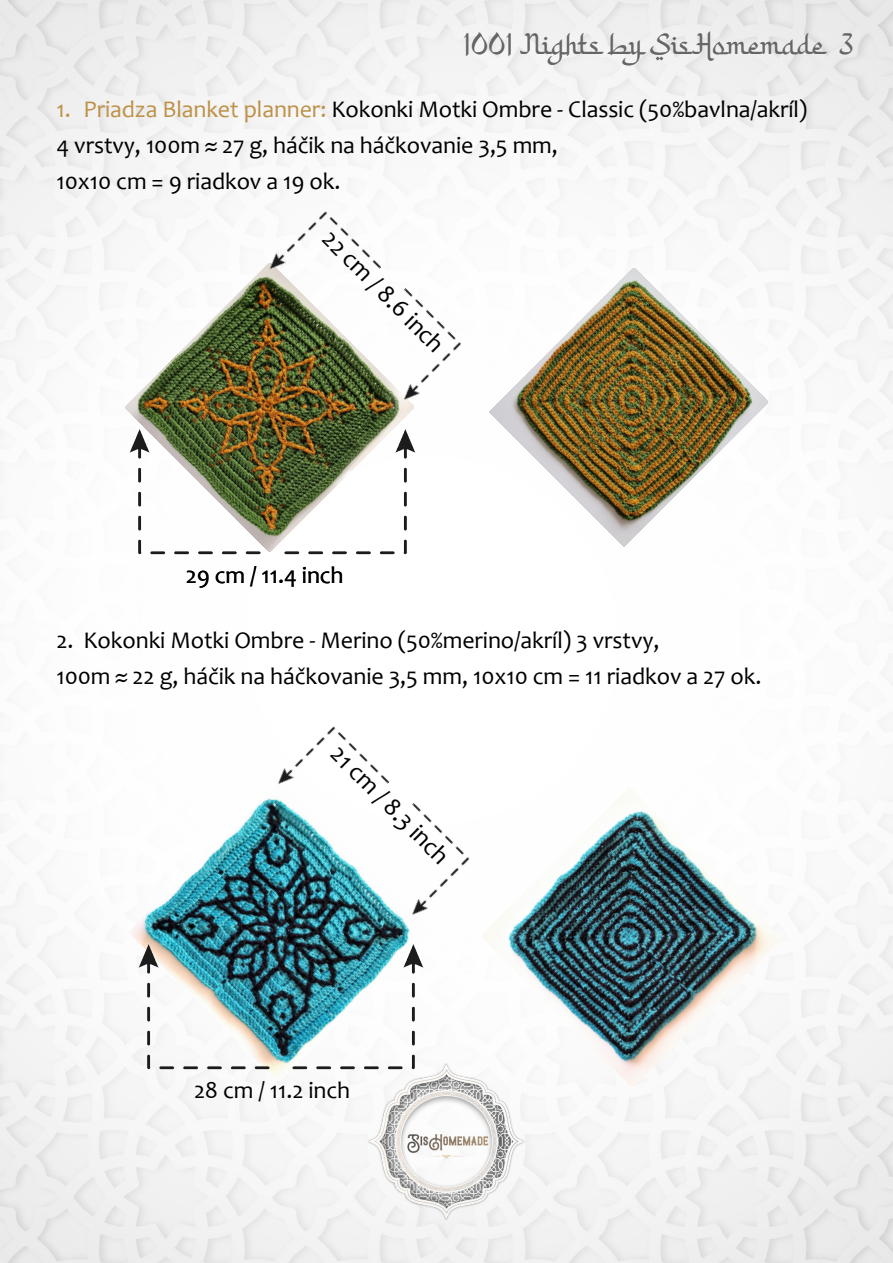
<style>
.page{position:relative;width:893px;height:1263px;background:#fff}
.page>*{position:absolute;margin:0;border:0;box-sizing:border-box;transform-origin:0 0}
.t1{font:27px "Khodijah Free";color:#666}
.t2{font:25.2px "Candara";color:#000}
.t3{font:24px/36px "Candara";letter-spacing:-.005em;color:#000}
.s1{color:#be9147}
</style>
<div class="page">
<img style="left:0;top:0;width:893px;height:1263px">
<img style="left:125px;top:263px;width:288px;height:289px">
<img style="left:489px;top:268px;width:279px;height:279px">
<img style="left:284px;top:426px;width:136px;height:140px">
<img style="left:125px;top:426px;width:136px;height:140px">
<img style="left:261px;top:198px;width:125px;height:125px">
<img style="left:349px;top:282px;width:125px;height:125px">
<img style="left:129px;top:781px;width:300px;height:300px">
<img style="left:482px;top:787px;width:299px;height:299px">
<img style="left:292px;top:941px;width:136px;height:140px">
<img style="left:133px;top:941px;width:136px;height:140px">
<img style="left:269px;top:713px;width:125px;height:125px">
<img style="left:357px;top:797px;width:125px;height:125px">
<p class="t1" style="left:464px;top:34px;width:393px">1001 Nights by SisHomemade 3</p>
<p class="t3" style="left:57px;top:93px;width:752px"><span class="s1">1. Priadza Blanket planner:</span> Kokonki Motki Ombre - Classic (50%bavlna/akríl)<br>4 vrstvy, 100m ≈ 27 g, háčik na háčkovanie 3,5 mm,<br>10x10 cm = 9 riadkov a 19 ok.</p>
<p class="t2" style="left:334px;top:227px;width:162px;rotate:45deg">22 cm / 8.6 inch</p>
<p class="t3" style="left:186px;top:559px;width:159px">29 cm / 11.4 inch</p>
<p class="t3" style="left:57px;top:625px;width:706px">2. Kokonki Motki Ombre - Merino (50%merino/akríl) 3 vrstvy,<br>100m ≈ 22 g, háčik na háčkovanie 3,5 mm, 10x10 cm = 11 riadkov a 27 ok.</p>
<p class="t2" style="left:342px;top:742px;width:157px;rotate:45deg">21 cm / 8.3 inch</p>
<p class="t3" style="left:194px;top:1074px;width:158px">28 cm / 11.2 inch</p>
</div>
